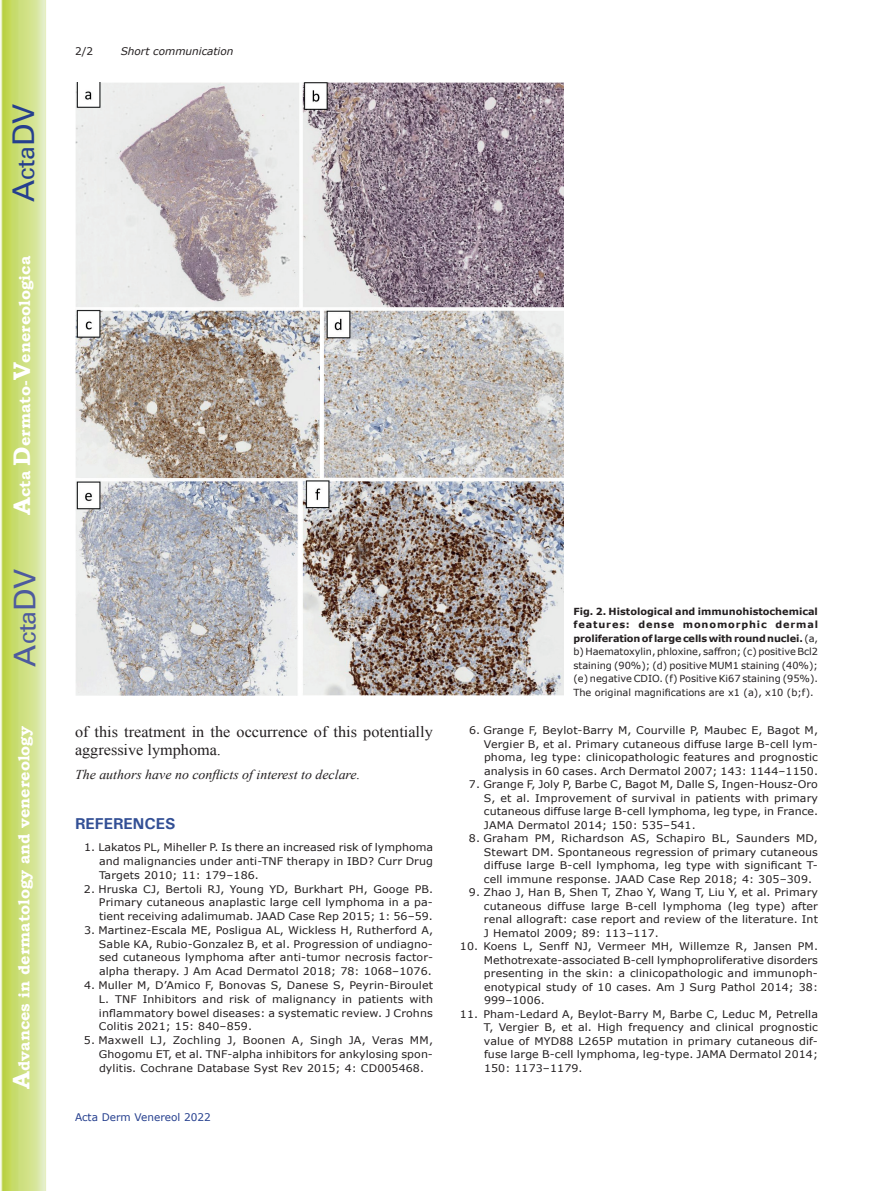
<style>
.page{position:relative;width:893px;height:1191px;background:#fff}
.page>*{position:absolute;margin:0;border:0;box-sizing:border-box;transform-origin:0 0}
.t1{font:30px "Univers";color:#4d5a9e}
.t2{font:30px "Univers";color:#253f8e}
.t3{font:15.75px/18.3px "Times New Roman";color:#231f20}
.t4{font:700 15.75px "Bookman Old Style";color:#fff}
.t5{font:700 15.75px "Univers";color:#324f95}
.t6{font:italic 13.5px "Times New Roman";color:#231f20}
.t7{font:10.5px/13.5px "Verdana";letter-spacing:.01em;color:#231f20;text-align:justify;scale:1.05 1}
.t8{font:10.5px "Verdana";color:#253f8e}
.t9{font:italic 10.5px "Verdana";color:#231f20}
.t10{font:10.5px "Verdana";letter-spacing:.01em;color:#231f20}
.t11{font:9.75px/13.5px "Verdana";color:#231f20;text-align:justify}
.s1{font-size:24px}
.s2{font-weight:700}
</style>
<div class="page">
<svg style="left:1px;top:0;width:45px;height:1191px;background:#cfe084"></svg>
<img style="left:75px;top:83px;width:488px;height:613px">
<h1 class="t2" style="left:6px;top:202px;width:100px;rotate:-90deg">A<span class="s1">cta</span>DV</h1>
<h2 class="t4" style="left:15px;top:515px;width:260px;rotate:-90deg"><span class="s1">A</span>cta <span class="s1">D</span>ermato-<span class="s1">V</span>enereologica</h2>
<h1 class="t1" style="left:7px;top:666px;width:100px;rotate:-90deg">A<span class="s1">cta</span>DV</h1>
<h2 class="t4" style="left:15px;top:1088px;width:364px;rotate:-90deg"><span class="s1">A</span>dvances in dermatology and venereology</h2>
<p class="t10" style="left:75px;top:44px;width:20px">2/2</p>
<p class="t9" style="left:121px;top:44px;width:114px">Short communication</p>
<h2 class="t3" style="left:75px;top:722px;width:359px">of this treatment in the occurrence of this potentially aggressive lymphoma.</h2>
<p class="t6" style="left:75px;top:765px;width:287px">The authors have no conflicts of interest to declare.</p>
<h2 class="t5" style="left:75px;top:813px;width:102px">REFERENCES</h2>
<p class="t7" style="left:99px;top:840px;width:320px;text-indent:-15px">1. Lakatos PL, Miheller P. Is there an increased risk of lymphoma and malignancies under anti-TNF therapy in IBD? Curr Drug Targets 2010; 11: 179–186.</p>
<p class="t7" style="left:99px;top:882px;width:320px;text-indent:-15px">2. Hruska CJ, Bertoli RJ, Young YD, Burkhart PH, Googe PB.<br>Primary cutaneous anaplastic large cell lymphoma in a pa&shy;tient receiving adalimumab. JAAD Case Rep 2015; 1: 56–59.</p>
<p class="t7" style="left:99px;top:923px;width:320px;text-indent:-15px">3. Martinez-Escala ME, Posligua AL, Wickless H, Rutherford A, Sable KA, Rubio-Gonzalez B, et al. Progression of undiagno&shy;sed cutaneous lymphoma after anti-tumor necrosis factor&shy;alpha therapy. J Am Acad Dermatol 2018; 78: 1068–1076.</p>
<p class="t7" style="left:99px;top:978px;width:320px;text-indent:-15px">4. Muller M, D’Amico F, Bonovas S, Danese S, Peyrin-Biroulet L. TNF Inhibitors and risk of malignancy in patients with inflammatory bowel diseases: a systematic review. J Crohns Colitis 2021; 15: 840–859.</p>
<p class="t7" style="left:99px;top:1033px;width:320px;text-indent:-15px">5. Maxwell LJ, Zochling J, Boonen A, Singh JA, Veras MM, Ghogomu ET, et al. TNF-alpha inhibitors for ankylosing spon&shy;dylitis. Cochrane Database Syst Rev 2015; 4: CD005468.</p>
<p class="t8" style="left:75px;top:1110px;width:137px">Acta Derm Venereol 2022</p>
<p class="t11" style="left:573px;top:605px;width:246px"><span class="s2">Fig. 2. Histological and immunohistochemical features: dense monomorphic dermal proliferation of large cells with round nuclei.</span> (a, b) Haematoxylin, phloxine, saffron; (c) positive Bcl2 staining (90%); (d) positive MUM1 staining (40%); (e) negative CDIO. (f) Positive Ki67 staining (95%).<br>The original magnifications are x1 (a), x10 (b;f).</p>
<p class="t7" style="left:484px;top:723px;width:320px;text-indent:-15px">6. Grange F, Beylot-Barry M, Courville P, Maubec E, Bagot M, Vergier B, et al. Primary cutaneous diffuse large B-cell lym&shy;phoma, leg type: clinicopathologic features and prognostic analysis in 60 cases. Arch Dermatol 2007; 143: 1144–1150.</p>
<p class="t7" style="left:484px;top:777px;width:320px;text-indent:-15px">7. Grange F, Joly P, Barbe C, Bagot M, Dalle S, Ingen-Housz-Oro S, et al. Improvement of survival in patients with primary cutaneous diffuse large B-cell lymphoma, leg type, in France.<br>JAMA Dermatol 2014; 150: 535–541.</p>
<p class="t7" style="left:484px;top:831px;width:320px;text-indent:-15px">8. Graham PM, Richardson AS, Schapiro BL, Saunders MD, Stewart DM. Spontaneous regression of primary cutaneous diffuse large B-cell lymphoma, leg type with significant T&shy;cell immune response. JAAD Case Rep 2018; 4: 305–309.</p>
<p class="t7" style="left:484px;top:885px;width:320px;text-indent:-15px">9. Zhao J, Han B, Shen T, Zhao Y, Wang T, Liu Y, et al. Primary cutaneous diffuse large B-cell lymphoma (leg type) after renal allograft: case report and review of the literature. Int J Hematol 2009; 89: 113–117.</p>
<p class="t7" style="left:484px;top:939px;width:320px;text-indent:-24px">10. Koens L, Senff NJ, Vermeer MH, Willemze R, Jansen PM.<br>Methotrexate-associated B-cell lymphoproliferative disorders presenting in the skin: a clinicopathologic and immunoph&shy;enotypical study of 10 cases. Am J Surg Pathol 2014; 38:<br>999–1006.</p>
<p class="t7" style="left:484px;top:1007px;width:320px;text-indent:-24px">11. Pham-Ledard A, Beylot-Barry M, Barbe C, Leduc M, Petrella T, Vergier B, et al. High frequency and clinical prognostic value of MYD88 L265P mutation in primary cutaneous dif&shy;fuse large B-cell lymphoma, leg-type. JAMA Dermatol 2014; 150: 1173–1179.</p>
</div>
